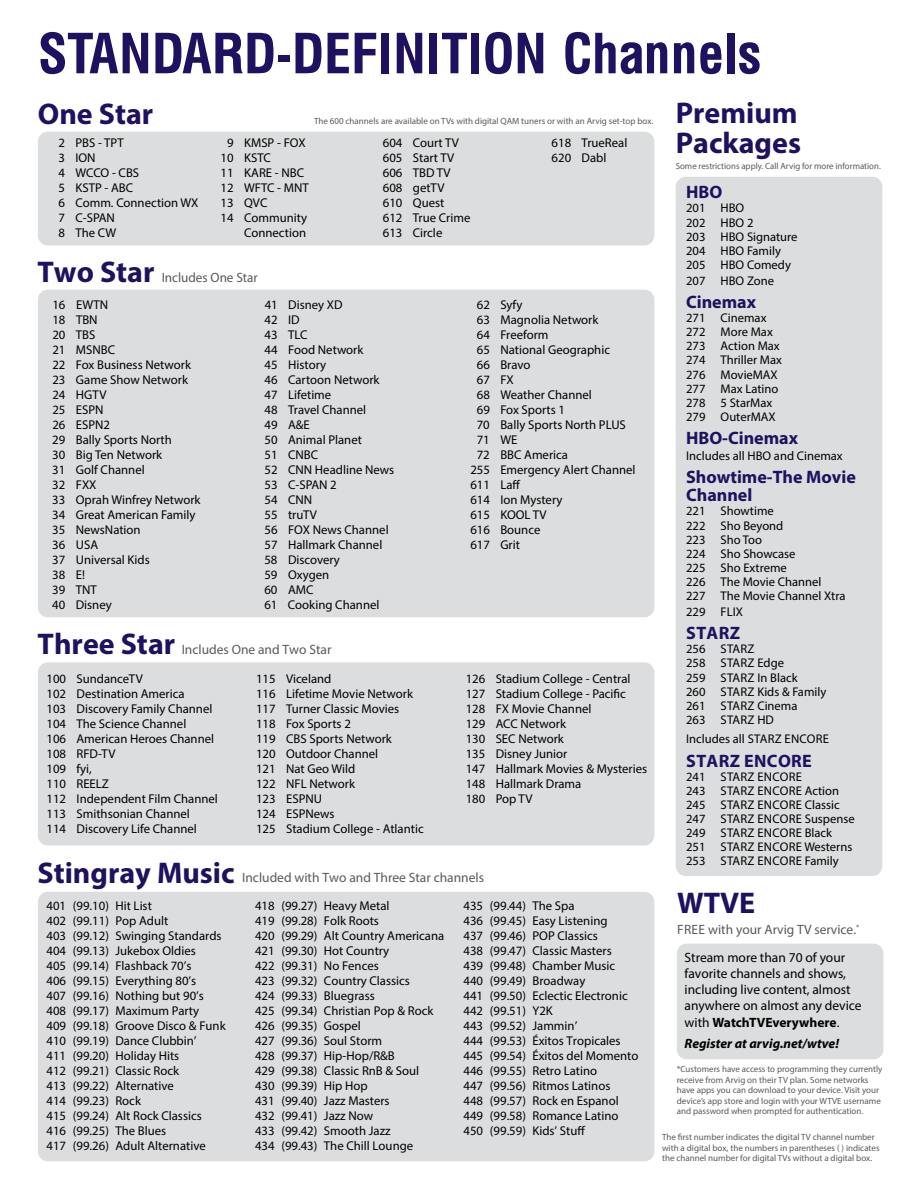
<style>
.page{position:relative;width:918px;height:1188px;background:#fff}
.page>*{position:absolute;margin:0;border:0;box-sizing:border-box;transform-origin:0 0}
.t1{font:700 54px "Triumvirate Condensed";color:#1d1160}
.t2{font:700 30px/30px "Myriad Pro";color:#1d1160}
.t3{font:700 18px/18px "Myriad Pro";color:#1d1160}
.t4{font:700 18px "Myriad Pro";letter-spacing:.02em;color:#1d1160}
.t5{font:13.5px/27.5px "Myriad Pro";color:#58595b;text-align:center}
.t6{font:13.5px/16.2px "Myriad Pro";color:#000}
.t7{font:italic 700 13.5px "Myriad Pro";color:#000}
.t8{font:12.75px/15px "Myriad Pro";color:#000}
.t9{font:12.6px/14.1px "Myriad Pro";color:#000}
.t10{font:9px/10.5px "Myriad Pro";color:#58595b}
.s1{font-weight:700;font-size:30px;color:#1d1160}
.s2{color:#000}
.s3{font-weight:700}
</style>
<div class="page">
<div style="left:38px;top:892px;width:616px;height:269px;background:#dcddde;border-radius:10px"></div>
<div style="left:38px;top:662px;width:616px;height:184px;background:#dcddde;border-radius:10px"></div>
<div style="left:38px;top:290px;width:616px;height:327px;background:#dcddde;border-radius:10px"></div>
<div style="left:38px;top:132px;width:616px;height:113px;background:#dcddde;border-radius:10px"></div>
<div style="left:676px;top:177px;width:206px;height:699px;background:#dcddde;border-radius:10px"></div>
<div style="left:677px;top:944px;width:206px;height:115px;background:#dcddde;border-radius:10px"></div>
<h1 class="t1" style="left:38px;top:18px;width:725px">STANDARD-DEFINITION Channels</h1>
<h2 class="t2" style="left:38px;top:98px;width:117px">One Star</h2>
<p class="t10" style="left:314px;top:115px;width:341px">The 600 channels are available on TVs with digital QAM tuners or with an Arvig set-top box.</p>
<p class="t8" style="left:58px;top:135px;width:142px">2 PBS - TPT<br>3 ION<br>4 WCCO - CBS<br>5 KSTP - ABC<br>6 Comm. Connection WX<br>7 C-SPAN<br>8 The CW</p>
<p class="t8" style="left:227px;top:135px;width:80px">9 KMSP - FOX</p>
<p class="t8" style="left:221px;top:150px;width:52px">10 KSTC</p>
<p class="t8" style="left:221px;top:165px;width:85px">11 KARE - NBC</p>
<p class="t8" style="left:221px;top:180px;width:90px">12 WFTC - MNT</p>
<p class="t8" style="left:221px;top:195px;width:48px">13 QVC</p>
<p class="t8" style="left:221px;top:210px;width:88px">14 Community</p>
<p class="t8" style="left:244px;top:225px;width:63px">Connection</p>
<p class="t5" style="left:38px;top:263px;width:222px"><span class="s1">Two Star</span> Includes One Star</p>
<p class="t8" style="left:383px;top:135px;width:89px">604 Court TV<br>605 Start TV<br>606 TBD TV<br>608 getTV<br>610 Quest<br>612 True Crime<br>613 Circle</p>
<p class="t8" style="left:552px;top:135px;width:77px">618 TrueReal<br>620 Dabl</p>
<p class="t8" style="left:52px;top:297px;width:150px">16 EWTN<br>18 TBN<br>20 TBS<br>21 MSNBC<br>22 Fox Business Network<br>23 Game Show Network<br>24 HGTV<br>25 ESPN<br>26 ESPN2<br>29 Bally Sports North<br>30 Big Ten Network<br>31 Golf Channel<br>32 FXX<br>33 Oprah Winfrey Network<br>34 Great American Family<br>35 NewsNation<br>36 USA<br>37 Universal Kids<br>38 E!<br>39 TNT<br>40 Disney</p>
<p class="t8" style="left:264px;top:297px;width:131px">41 Disney XD<br>42 ID<br>43 TLC<br>44 Food Network<br>45 History<br>46 Cartoon Network<br>47 Lifetime<br>48 Travel Channel<br>49 A&amp;E<br>50 Animal Planet<br>51 CNBC<br>52 CNN Headline News<br>53 C-SPAN 2<br>54 CNN<br>55 truTV<br>56 FOX News Channel<br>57 Hallmark Channel<br>58 Discovery<br>59 Oxygen<br>60 AMC<br>61 Cooking Channel</p>
<p class="t8" style="left:477px;top:297px;width:47px">62 Syfy</p>
<p class="t8" style="left:477px;top:312px;width:123px">63 Magnolia Network</p>
<p class="t8" style="left:477px;top:327px;width:73px">64 Freeform</p>
<p class="t8" style="left:477px;top:342px;width:135px">65 National Geographic</p>
<p class="t8" style="left:477px;top:357px;width:55px">66 Bravo</p>
<p class="t8" style="left:477px;top:372px;width:39px">67 FX</p>
<p class="t8" style="left:477px;top:387px;width:117px">68 Weather Channel</p>
<p class="t8" style="left:477px;top:402px;width:90px">69 Fox Sports 1</p>
<p class="t8" style="left:477px;top:417px;width:151px">70 Bally Sports North PLUS</p>
<p class="t8" style="left:477px;top:432px;width:42px">71 WE</p>
<p class="t8" style="left:477px;top:447px;width:93px">72 BBC America</p>
<p class="t8" style="left:470px;top:462px;width:167px">255 Emergency Alert Channel</p>
<p class="t8" style="left:470px;top:477px;width:52px">611 Laff</p>
<p class="t8" style="left:470px;top:492px;width:94px">614 Ion Mystery</p>
<p class="t8" style="left:470px;top:507px;width:78px">615 KOOL TV</p>
<p class="t8" style="left:470px;top:522px;width:72px">616 Bounce</p>
<p class="t8" style="left:470px;top:537px;width:51px">617 Grit</p>
<h2 class="t2" style="left:38px;top:628px;width:139px">Three Star</h2>
<p class="t5" style="left:182px;top:636px;width:151px">Includes One and Two Star</p>
<p class="t8" style="left:47px;top:671px;width:173px">100 SundanceTV<br>102 Destination America<br>103 Discovery Family Channel<br>104 The Science Channel<br>106 American Heroes Channel<br>108 RFD-TV<br>109 fyi,<br>110 REELZ<br>112 Independent Film Channel<br>113 Smithsonian Channel<br>114 Discovery Life Channel</p>
<p class="t8" style="left:256px;top:671px;width:169px">115 Viceland<br>116 Lifetime Movie Network<br>117 Turner Classic Movies<br>118 Fox Sports 2<br>119 CBS Sports Network<br>120 Outdoor Channel<br>121 Nat Geo Wild<br>122 NFL Network<br>123 ESPNU<br>124 ESPNews<br>125 Stadium College - Atlantic</p>
<p class="t8" style="left:466px;top:671px;width:183px">126 Stadium College - Central<br>127 Stadium College - Pacific<br>128 FX Movie Channel<br>129 ACC Network<br>130 SEC Network<br>135 Disney Junior<br>147 Hallmark Movies &amp; Mysteries<br>148 Hallmark Drama<br>180 Pop TV</p>
<h2 class="t2" style="left:38px;top:857px;width:199px">Stingray Music</h2>
<p class="t5" style="left:242px;top:863px;width:243px">Included with Two and Three Star channels</p>
<p class="t8" style="left:47px;top:898px;width:181px">401 (99.10) Hit List<br>402 (99.11) Pop Adult<br>403 (99.12) Swinging Standards<br>404 (99.13) Jukebox Oldies<br>405 (99.14) Flashback 70’s<br>406 (99.15) Everything 80’s<br>407 (99.16) Nothing but 90’s<br>408 (99.17) Maximum Party<br>409 (99.18) Groove Disco &amp; Funk<br>410 (99.19) Dance Clubbin’<br>411 (99.20) Holiday Hits<br>412 (99.21) Classic Rock<br>413 (99.22) Alternative<br>414 (99.23) Rock<br>415 (99.24) Alt Rock Classics<br>416 (99.25) The Blues<br>417 (99.26) Adult Alternative</p>
<p class="t8" style="left:255px;top:898px;width:191px">418 (99.27) Heavy Metal<br>419 (99.28) Folk Roots<br>420 (99.29) Alt Country Americana<br>421 (99.30) Hot Country<br>422 (99.31) No Fences<br>423 (99.32) Country Classics<br>424 (99.33) Bluegrass<br>425 (99.34) Christian Pop &amp; Rock<br>426 (99.35) Gospel<br>427 (99.36) Soul Storm<br>428 (99.37) Hip-Hop/R&amp;B<br>429 (99.38) Classic RnB &amp; Soul<br>430 (99.39) Hip Hop<br>431 (99.40) Jazz Masters<br>432 (99.41) Jazz Now<br>433 (99.42) Smooth Jazz<br>434 (99.43) The Chill Lounge</p>
<p class="t8" style="left:464px;top:898px;width:176px">435 (99.44) The Spa<br>436 (99.45) Easy Listening<br>437 (99.46) POP Classics<br>438 (99.47) Classic Masters<br>439 (99.48) Chamber Music<br>440 (99.49) Broadway<br>441 (99.50) Eclectic Electronic<br>442 (99.51) Y2K<br>443 (99.52) Jammin’<br>444 (99.53) Éxitos Tropicales<br>445 (99.54) Éxitos del Momento<br>446 (99.55) Retro Latino<br>447 (99.56) Ritmos Latinos<br>448 (99.57) Rock en Espanol<br>449 (99.58) Romance Latino<br>450 (99.59) Kids’ Stuff</p>
<h2 class="t2" style="left:676px;top:97px;width:127px">Premium<br>Packages</h2>
<p class="t10" style="left:676px;top:160px;width:207px">Some restrictions apply. Call Arvig for more information.</p>
<h3 class="t3" style="left:686px;top:183px;width:38px">HBO</h3>
<p class="t9" style="left:686px;top:201px;width:113px">201 HBO<br>202 HBO 2<br>203 HBO Signature<br>204 HBO Family<br>205 HBO Comedy</p>
<p class="t9" style="left:686px;top:273px;width:89px">207 HBO Zone</p>
<h3 class="t3" style="left:686px;top:292px;width:72px">Cinemax</h3>
<p class="t9" style="left:686px;top:311px;width:97px">271 Cinemax<br>272 More Max<br>273 Action Max<br>274 Thriller Max<br>276 MovieMAX<br>277 Max Latino<br>278 5 StarMax<br>279 OuterMAX</p>
<h3 class="t3" style="left:686px;top:429px;width:113px">HBO-Cinemax</h3>
<p class="t9" style="left:686px;top:448px;width:158px">Includes all HBO and Cinemax</p>
<h3 class="t3" style="left:686px;top:468px;width:171px">Showtime-The Movie<br>Channel</h3>
<p class="t9" style="left:686px;top:504px;width:161px">221 Showtime<br>222 Sho Beyond<br>223 Sho Too<br>224 Sho Showcase<br>225 Sho Extreme<br>226 The Movie Channel<br>227 The Movie Channel Xtra</p>
<p class="t9" style="left:686px;top:604px;width:58px">229 FLIX</p>
<h3 class="t3" style="left:686px;top:624px;width:55px">STARZ</h3>
<p class="t9" style="left:686px;top:642px;width:142px">256 STARZ<br>258 STARZ Edge<br>259 STARZ In Black<br>260 STARZ Kids &amp; Family<br>261 STARZ Cinema<br>263 STARZ HD</p>
<p class="t9" style="left:686px;top:732px;width:144px">Includes all STARZ ENCORE</p>
<h3 class="t4" style="left:686px;top:749px;width:127px">STARZ ENCORE</h3>
<p class="t9" style="left:686px;top:769px;width:170px">241 STARZ ENCORE<br>243 STARZ ENCORE Action<br>245 STARZ ENCORE Classic<br>247 STARZ ENCORE Suspense<br>249 STARZ ENCORE Black<br>251 STARZ ENCORE Westerns<br>253 STARZ ENCORE Family</p>
<h2 class="t2" style="left:677px;top:887px;width:80px">WTVE</h2>
<p class="t5" style="left:677px;top:916px;width:184px">FREE with your Arvig TV service.<sup>*<br></sup><span class="s2">Stream more than 70 of your</span></p>
<p class="t6" style="left:685px;top:965px;width:179px">favorite channels and shows, including live content, almost anywhere on almost any device with <span class="s3">WatchTVEverywhere</span>.</p>
<p class="t7" style="left:685px;top:1035px;width:156px">Register at arvig.net/wtve!</p>
<p class="t10" style="left:677px;top:1064px;width:207px">*Customers have access to programming they currently receive from Arvig on their TV plan. Some networks have apps you can download to your device. Visit your device’s app store and login with your WTVE username and password when prompted for authentication.</p>
<p class="t10" style="left:662px;top:1132px;width:219px">The first number indicates the digital TV channel number with a digital box, the numbers in parentheses ( ) indicates the channel number for digital TVs without a digital box.</p>
</div>
